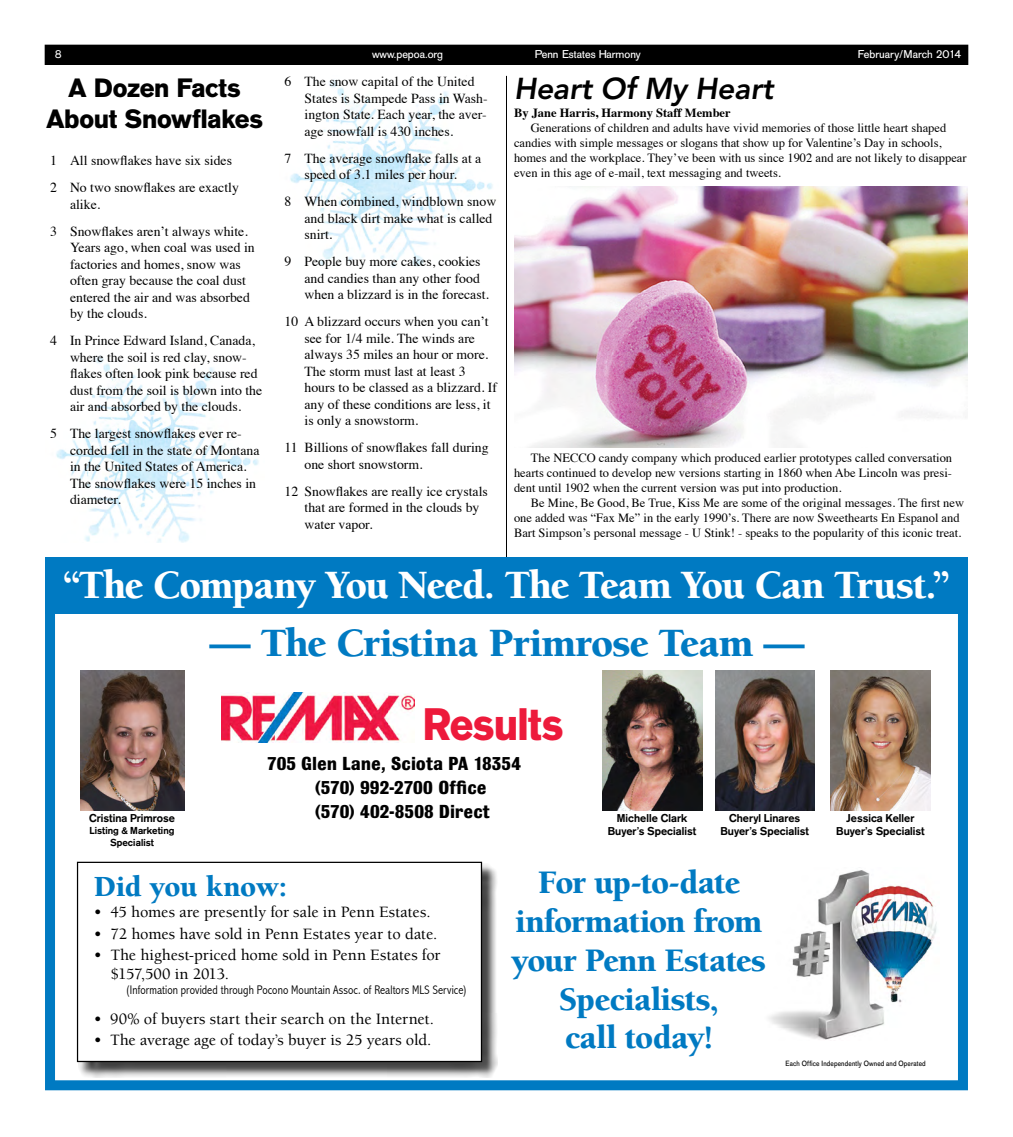
<style>
.page{position:relative;width:1013px;height:1137px;background:#fff}
.page>*{position:absolute;margin:0;border:0;box-sizing:border-box;transform-origin:0 0}
.t1{font:700 45px "AG Old Face";letter-spacing:-.015em;color:#ed1a3b;scale:.93 1}
.t2{font:900 41.25px "Berkeley";letter-spacing:-.035em;color:#fff}
.t3{font:900 41.25px "Berkeley";letter-spacing:-.02em;color:#007ac2}
.t4{font:900 33.75px/38.8px "Berkeley";letter-spacing:-.03em;color:#007ac2;text-align:center}
.t5{font:italic 800 30px "Avenir";letter-spacing:-.01em;color:#000}
.t6{font:900 30px "Berkeley";letter-spacing:-.015em;color:#007ac2}
.t7{font:700 26.25px/31.5px "AG Old Face";letter-spacing:-.01em;color:#000;text-align:center}
.t8{font:700 20px/23.8px "Bulldog";color:#000}
.t9{font:500 16.25px/19.5px "Berkeley";letter-spacing:-.005em;color:#000}
.t10{font:13.75px/16.5px "Times";color:#000}
.t11{font:12.5px/15px "Times";color:#000}
.t12{font:300 condensed 12.5px "Abadi";letter-spacing:.005em;color:#000}
.t13{font:700 12.5px "Times";color:#000}
.t14{font:500 11.25px/12.5px "AG Old Face";letter-spacing:.005em;color:#000;text-align:center}
.t15{font:11.25px "AG Old Face";color:#fff}
.t16{font:500 10px/12px "AG Old Face";letter-spacing:.01em;color:#000;text-align:center}
.t17{font:7.5px "AG Old Face";letter-spacing:.025em;color:#000;scale:.9 1}
</style>
<div class="page">
<div style="left:45px;top:45px;width:922px;height:19px;background:#000"></div>
<div style="left:45px;top:45px;width:923px;height:20px;border:1px solid #000"></div>
<img style="left:290px;top:80px;width:203px;height:187px">
<hr style="left:506px;top:76px;width:1px;height:481px;background:#000">
<img style="left:514px;top:186px;width:453px;height:262px">
<img style="left:769px;top:870px;width:168px;height:170px">
<div style="left:78px;top:863px;width:420px;height:215px;background:#000;opacity:.75"></div>
<div style="left:78px;top:862px;width:403px;height:199px;background:#fff"></div>
<div style="left:77px;top:862px;width:405px;height:200px;border:1px solid #000"></div>
<div style="left:45px;top:557px;width:923px;height:57px;background:#007ac2"></div>
<div style="left:45px;top:557px;width:923px;height:533px;border:10px solid #007ac2"></div>
<img style="left:222px;top:692px;width:193px;height:51px">
<img style="left:80px;top:671px;width:104px;height:140px">
<img style="left:830px;top:671px;width:100px;height:140px">
<img style="left:715px;top:670px;width:99px;height:141px">
<img style="left:602px;top:671px;width:100px;height:140px">
<img style="left:56px;top:356px;width:203px;height:187px">
<p class="t15" style="left:55px;top:47px;width:9px">8</p>
<p class="t15" style="left:372px;top:47px;width:73px">www.pepoa.org</p>
<p class="t15" style="left:534px;top:47px;width:108px">Penn Estates Harmony</p>
<p class="t15" style="left:857px;top:47px;width:105px">February/March 2014</p>
<h3 class="t5" style="left:514px;top:71px;width:261px">Heart Of My Heart</h3>
<p class="t13" style="left:514px;top:101px;width:218px">By Jane Harris, Harmony Staff Member</p>
<p class="t11" style="left:514px;top:120px;width:454px;text-indent:17px">Generations of children and adults have vivid memories of those little heart shaped candies with simple messages or slogans that show up for Valentine’s Day in schools, homes and the workplace. They’ve been with us since 1902 and are not likely to disappear even in this age of e-mail, text messaging and tweets.</p>
<p class="t10" style="left:304px;top:72px;width:185px;text-indent:-20px">6 The snow capital of the United<br>States is Stampede Pass in Wash&shy;ington State. Each year, the aver&shy;age snowfall is 430 inches.</p>
<p class="t10" style="left:284px;top:149px;width:198px;text-align:center">7 The average snowflake falls at a speed of 3.1 miles per hour.</p>
<p class="t10" style="left:304px;top:192px;width:193px;text-indent:-20px">8 When combined, windblown snow and black dirt make what is called snirt.</p>
<p class="t10" style="left:304px;top:252px;width:186px;text-indent:-20px">9 People buy more cakes, cookies and candies than any other food when a blizzard is in the forecast.</p>
<p class="t10" style="left:304px;top:312px;width:194px;text-indent:-20px">10 A blizzard occurs when you can’t see for 1/4 mile. The winds are always 35 miles an hour or more.<br>The storm must last at least 3 hours to be classed as a blizzard. If any of these conditions are less, it is only a snowstorm.</p>
<p class="t10" style="left:304px;top:438px;width:186px;text-indent:-20px">11 Billions of snowflakes fall during one short snowstorm.</p>
<p class="t10" style="left:304px;top:482px;width:185px;text-indent:-20px">12 Snowflakes are really ice crystals that are formed in the clouds by water vapor.</p>
<h3 class="t7" style="left:46px;top:72px;width:218px">A Dozen Facts<br>About Snowflakes</h3>
<p class="t10" style="left:50px;top:146px;width:190px;line-height:27px">1 All snowflakes have six sides<br>2 No two snowflakes are exactly</p>
<p class="t10" style="left:50px;top:190px;width:199px;line-height:27px;text-indent:20px">alike.<br>3 Snowflakes aren’t always white.</p>
<p class="t10" style="left:70px;top:238px;width:186px">Years ago, when coal was used in factories and homes, snow was often gray because the coal dust entered the air and was absorbed by the clouds.</p>
<p class="t10" style="left:70px;top:331px;width:194px;text-indent:-20px">4 In Prince Edward Island, Canada, where the soil is red clay, snow&shy;flakes often look pink because red dust from the soil is blown into the air and absorbed by the clouds.</p>
<p class="t10" style="left:70px;top:424px;width:191px;text-indent:-20px">5 The largest snowflakes ever re&shy;corded fell in the state of Montana in the United States of America.<br>The snowflakes were 15 inches in diameter.</p>
<p class="t11" style="left:514px;top:450px;width:439px;text-align:justify;text-indent:17px">The NECCO candy company which produced earlier prototypes called conversation hearts continued to develop new versions starting in 1860 when Abe Lincoln was presi&shy;dent until 1902 when the current version was put into production.</p>
<p class="t11" style="left:514px;top:495px;width:451px;text-indent:17px">Be Mine, Be Good, Be True, Kiss Me are some of the original messages. The first new one added was “Fax Me” in the early 1990’s. There are now Sweethearts En Espanol and<br>Bart Simpson’s personal message - U Stink! - speaks to the popularity of this iconic treat.</p>
<h2 class="t2" style="left:63px;top:563px;width:888px">“The Company You Need. The Team You Can Trust.”</h2>
<h2 class="t3" style="left:209px;top:621px;width:596px">— The Cristina Primrose Team —</h2>
<p class="t14" style="left:89px;top:812px;width:87px">Cristina Primrose</p>
<p class="t16" style="left:89px;top:825px;width:86px">Listing &amp; Marketing<br>Specialist</p>
<h1 class="t1" style="left:422px;top:697px;width:153px">Results</h1>
<h3 class="t8" style="left:314px;top:752px;width:209px;text-indent:-46px">705 Glen Lane, Sciota PA 18354 (570) 992-2700 Office (570) 402-8508 Direct</h3>
<p class="t14" style="left:607px;top:812px;width:90px">Michelle Clark<br>Buyer’s Specialist</p>
<p class="t14" style="left:720px;top:812px;width:90px">Cheryl Linares<br>Buyer’s Specialist</p>
<h3 class="t6" style="left:94px;top:871px;width:195px">Did you know:</h3>
<p class="t9" style="left:94px;top:903px;width:338px">• 45 homes are presently for sale in Penn Estates.</p>
<p class="t9" style="left:94px;top:924px;width:345px">• 72 homes have sold in Penn Estates year to date.</p>
<p class="t9" style="left:111px;top:945px;width:331px;text-indent:-17px">• The highest-priced home sold in Penn Estates for $157,500 in 2013.</p>
<p class="t12" style="left:126px;top:983px;width:342px">(Information provided through Pocono Mountain Assoc. of Realtors MLS Service)</p>
<p class="t9" style="left:94px;top:1009px;width:342px">• 90% of buyers start their search on the Internet.</p>
<p class="t9" style="left:94px;top:1031px;width:339px">• The average age of today’s buyer is 25 years old.</p>
<h3 class="t4" style="left:512px;top:864px;width:256px">For up-to-date information from your Penn Estates<br>Specialists,<br>call today!</h3>
<p class="t14" style="left:836px;top:812px;width:90px">Jessica Keller<br>Buyer’s Specialist</p>
<p class="t17" style="left:785px;top:1059px;width:157px">Each Office Independently Owned and Operated</p>
</div>
